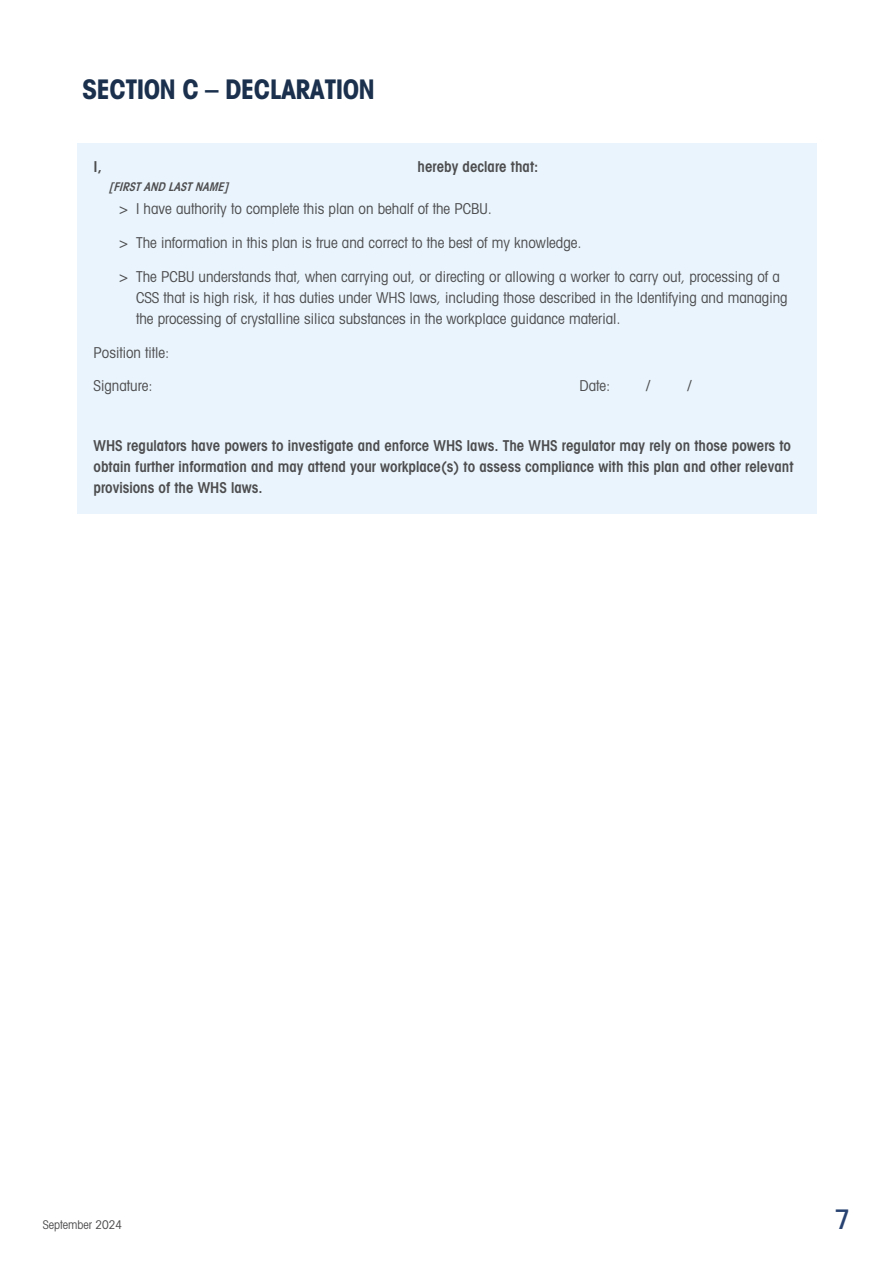
<style>
.page{position:relative;width:893px;height:1263px;background:#fff}
.page>*{position:absolute;margin:0;border:0;box-sizing:border-box;transform-origin:0 0}
.t1{font:700 condensed 27px "Avant Garde";letter-spacing:-.02em;color:#1a304d}
.t2{font:500 condensed 27px "Avant Garde";color:#274170}
.Text{font:condensed 15px/21px "Avant Garde";color:#4d4d4f}
.Text-2{font:600 condensed 15px/21px "Avant Garde";color:#4d4d4f}
.t3{font:italic 600 condensed 12px "Avant Garde";color:#4d4d4f}
.t4{font:condensed 12px "Avant Garde";color:#4d4d4f}
</style>
<div class="page">
<div style="left:77px;top:143px;width:739px;height:371px;background:#e9f4fc"></div>
<h2 class="t1" style="left:82px;top:72px;width:294px">SECTION C – DECLARATION</h2>
<p class="Text-2" style="left:94px;top:156px;width:10px">I,</p>
<p class="Text-2" style="left:418px;top:156px;width:122px">hereby declare that:</p>
<p class="Text" style="left:119px;top:198px;width:374px">&gt; I have authority to complete this plan on behalf of the PCBU.</p>
<p class="Text" style="left:119px;top:232px;width:464px">&gt; The information in this plan is true and correct to the best of my knowledge.</p>
<p class="Text" style="left:136px;top:266px;width:653px;text-indent:-17px">&gt; The PCBU understands that, when carrying out, or directing or allowing a worker to carry out, processing of a<br>CSS that is high risk, it has duties under WHS laws, including those described in the Identifying and managing the processing of crystalline silica substances in the workplace guidance material.</p>
<p class="Text" style="left:94px;top:341px;width:77px">Position title:</p>
<p class="Text" style="left:94px;top:375px;width:61px">Signature:</p>
<p class="Text" style="left:580px;top:375px;width:32px">Date:</p>
<p class="Text" style="left:646px;top:375px;width:6px">/</p>
<p class="Text" style="left:688px;top:375px;width:6px">/</p>
<p class="t3" style="left:109px;top:179px;width:125px">[FIRSTAND LASTNAME]</p>
<p class="Text-2" style="left:94px;top:434px;width:702px">WHS regulators have powers to investigate and enforce WHS laws. The WHS regulator may rely on those powers to obtain further information and may attend your workplace(s) to assess compliance with this plan and other relevant provisions of the WHS laws.</p>
<p class="t4" style="left:43px;top:1217px;width:81px">September 2024</p>
<h1 class="t2" style="left:835px;top:1202px;width:17px">7</h1>
</div>
